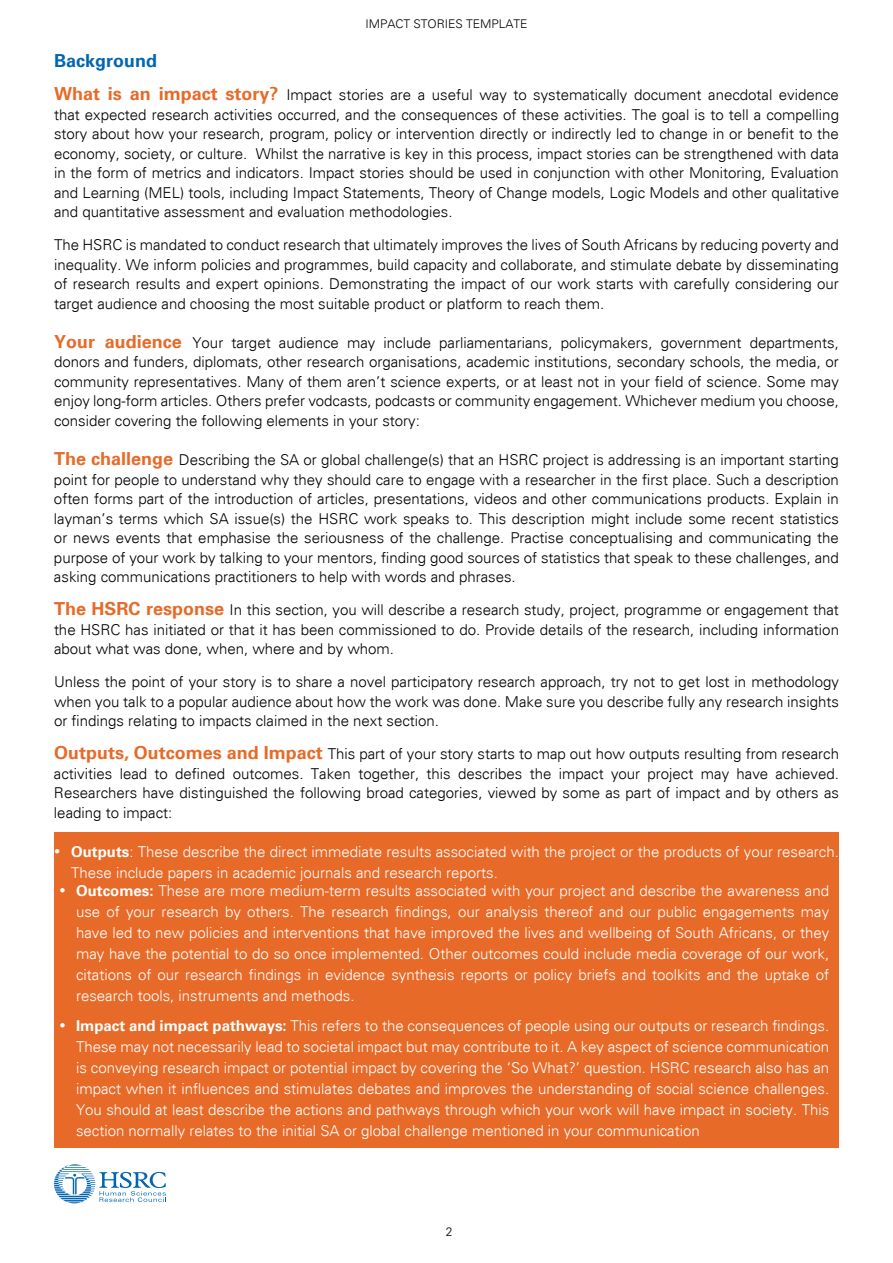
<style>
.page{position:relative;width:893px;height:1263px;background:#fff}
.page>*{position:absolute;margin:0;border:0;box-sizing:border-box;transform-origin:0 0}
.t1{font:700 18px "Univers";color:#0066b3}
.t2{font:300 15px/19.5px "Univers";color:#000;text-align:justify}
.t3{font:300 15px/21px "Univers";color:#fff;text-align:justify}
.t4{font:300 12px "Univers";color:#000}
.s1{font-weight:700;font-size:18px;color:#e76a28}
.s2{font-weight:700}
</style>
<div class="page">
<div style="left:54px;top:832px;width:785px;height:315px;background:#e76a28"></div>
<svg style="left:54px;top:1164px;width:112px;height:39px"></svg>
<p class="t4" style="left:365px;top:16px;width:164px">IMPACT STORIES TEMPLATE</p>
<p class="t1" style="left:54px;top:50px;width:105px">Background</p>
<p class="t2" style="left:54px;top:85px;width:786px"><span class="s1">What is an impact story?</span> Impact stories are a useful way to systematically document anecdotal evidence that expected research activities occurred, and the consequences of these activities. The goal is to tell a compelling story about how your research, program, policy or intervention directly or indirectly led to change in or benefit to the economy, society, or culture. Whilst the narrative is key in this process, impact stories can be strengthened with data in the form of metrics and indicators. Impact stories should be used in conjunction with other Monitoring, Evaluation and Learning (MEL) tools, including Impact Statements, Theory of Change models, Logic Models and other qualitative and quantitative assessment and evaluation methodologies.</p>
<p class="t2" style="left:54px;top:235px;width:786px">The HSRC is mandated to conduct research that ultimately improves the lives of South Africans by reducing poverty and inequality. We inform policies and programmes, build capacity and collaborate, and stimulate debate by disseminating of research results and expert opinions. Demonstrating the impact of our work starts with carefully considering our target audience and choosing the most suitable product or platform to reach them.</p>
<p class="t2" style="left:54px;top:333px;width:786px"><span class="s1">Your audience</span> Your target audience may include parliamentarians, policymakers, government departments, donors and funders, diplomats, other research organisations, academic institutions, secondary schools, the media, or community representatives. Many of them aren’t science experts, or at least not in your field of science. Some may enjoy long-form articles. Others prefer vodcasts, podcasts or community engagement. Whichever medium you choose, consider covering the following elements in your story:</p>
<p class="t2" style="left:54px;top:450px;width:786px"><span class="s1">The challenge</span> Describing the SA or global challenge(s) that an HSRC project is addressing is an important starting point for people to understand why they should care to engage with a researcher in the first place. Such a description often forms part of the introduction of articles, presentations, videos and other communications products. Explain in layman’s terms which SA issue(s) the HSRC work speaks to. This description might include some recent statistics or news events that emphasise the seriousness of the challenge. Practise conceptualising and communicating the purpose of your work by talking to your mentors, finding good sources of statistics that speak to these challenges, and asking communications practitioners to help with words and phrases.</p>
<p class="t2" style="left:54px;top:600px;width:786px"><span class="s1">The HSRC response</span> In this section, you will describe a research study, project, programme or engagement that the HSRC has initiated or that it has been commissioned to do. Provide details of the research, including information about what was done, when, where and by whom.</p>
<p class="t2" style="left:54px;top:672px;width:786px">Unless the point of your story is to share a novel participatory research approach, try not to get lost in methodology when you talk to a popular audience about how the work was done. Make sure you describe fully any research insights or findings relating to impacts claimed in the next section.</p>
<p class="t2" style="left:54px;top:744px;width:786px"><span class="s1">Outputs, Outcomes and Impact</span> This part of your story starts to map out how outputs resulting from research activities lead to defined outcomes. Taken together, this describes the impact your project may have achieved.<br>Researchers have distinguished the following broad categories, viewed by some as part of impact and by others as leading to impact:</p>
<p class="t3" style="left:71px;top:841px;width:769px;text-indent:-17px">• <span class="s2">Outputs</span>: These describe the direct immediate results associated with the project or the products of your research.<br>These include papers in academic journals and research reports.</p>
<p class="t3" style="left:76px;top:880px;width:755px;text-indent:-17px">• <span class="s2">Outcomes:</span> These are more medium-term results associated with your project and describe the awareness and use of your research by others. The research findings, our analysis thereof and our public engagements may have led to new policies and interventions that have improved the lives and wellbeing of South Africans, or they may have the potential to do so once implemented. Other outcomes could include media coverage of our work, citations of our research findings in evidence synthesis reports or policy briefs and toolkits and the uptake of research tools, instruments and methods.</p>
<p class="t3" style="left:76px;top:1015px;width:755px;text-indent:-17px">• <span class="s2">Impact and impact pathways:</span> This refers to the consequences of people using our outputs or research findings.<br>These may not necessarily lead to societal impact but may contribute to it. A key aspect of science communication is conveying research impact or potential impact by covering the ‘So What?’ question. HSRC research also has an impact when it influences and stimulates debates and improves the understanding of social science challenges.<br>You should at least describe the actions and pathways through which your work will have impact in society. This section normally relates to the initial SA or global challenge mentioned in your communication</p>
<p class="t4" style="left:446px;top:1224px;width:8px">2</p>
</div>
